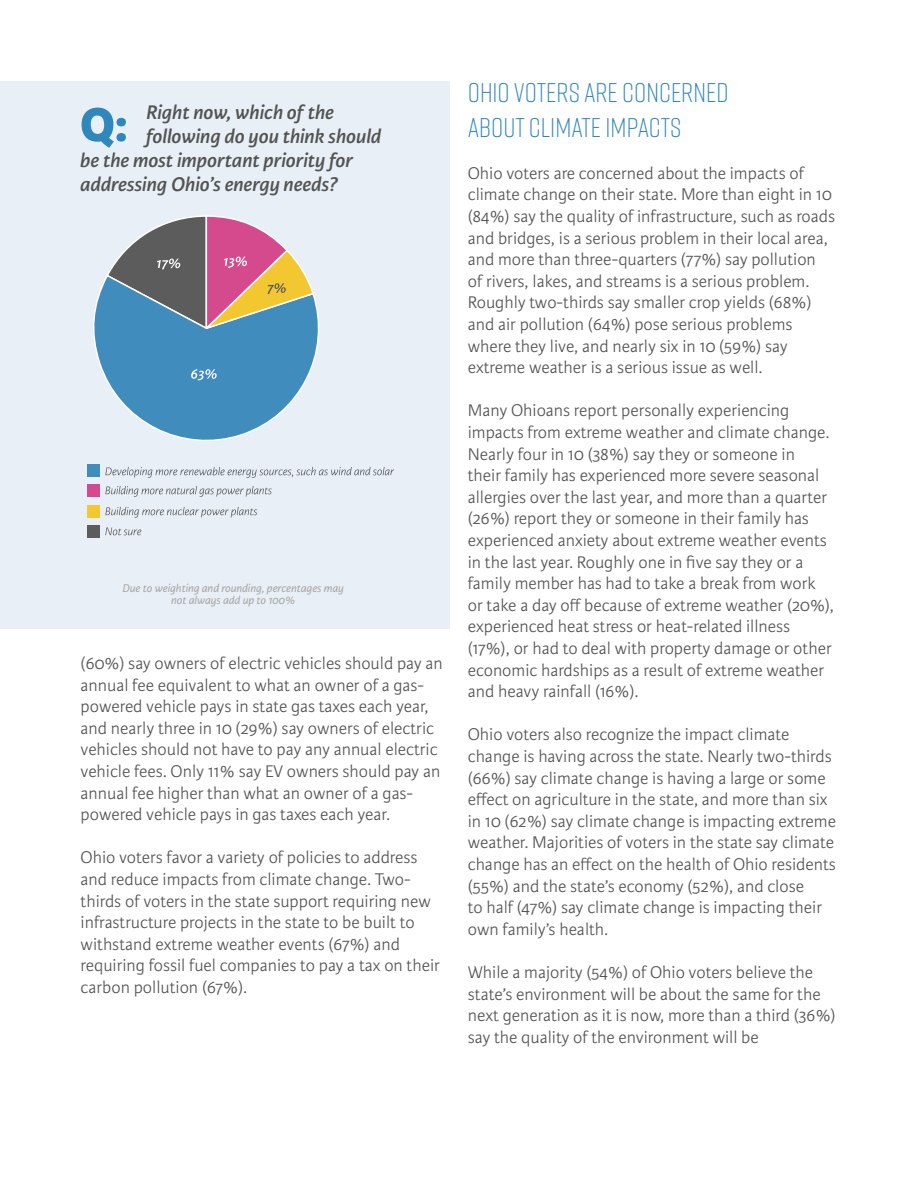
<style>
.page{position:relative;width:918px;height:1188px;background:#fff}
.page>*{position:absolute;margin:0;border:0;box-sizing:border-box;transform-origin:0 0}
.t1{font:800 50.4px "Karmina Sans";color:#3087bb}
.t2{font:300 27px/34.8px "Rift";color:#3087bb}
.Question_Copy{font:italic 600 21px "Karmina Sans";color:#535452}
.Body_Copy{font:300 18px/21.6px "Karmina Sans";color:#535452}
.Question_Copy-2{font:italic 12px/12px "Karmina Sans";color:#a9a6a5;text-align:center}
</style>
<div class="page">
<div style="left:0;top:81px;width:450px;height:548px;background:#e8eff7"></div>
<svg style="left:105px;top:486px;width:167px;height:11px"></svg>
<svg style="left:105px;top:507px;width:152px;height:11px"></svg>
<svg style="left:105px;top:467px;width:289px;height:11px"></svg>
<svg style="left:105px;top:527px;width:36px;height:8px"></svg>
<div style="left:87px;top:465px;width:12px;height:12px;background:#408cbd"></div>
<div style="left:87px;top:525px;width:12px;height:13px;background:#5c5c5c"></div>
<div style="left:87px;top:485px;width:12px;height:12px;background:#d44a8c"></div>
<div style="left:87px;top:505px;width:12px;height:12px;background:#f2c730"></div>
<svg style="left:93px;top:215px;width:226px;height:226px"></svg>
<p class="t1" style="left:80px;top:95px;width:49px">Q:</p>
<p class="Question_Copy" style="left:146px;top:100px;width:189px">Right now, which of the</p>
<p class="Question_Copy" style="left:146px;top:124px;width:237px">following do you think should</p>
<p class="Question_Copy" style="left:80px;top:148px;width:274px">be the most important priority for</p>
<p class="Question_Copy" style="left:80px;top:172px;width:260px">addressing Ohio’s energy needs?</p>
<p class="Question_Copy-2" style="left:123px;top:582px;width:223px">Due to weighting and rounding, percentages may not always add up to 100%</p>
<p class="Body_Copy" style="left:81px;top:653px;width:364px">(60%) say owners of electric vehicles should pay an annual fee equivalent to what an owner of a gas&shy;powered vehicle pays in state gas taxes each year, and nearly three in 10 (29%) say owners of electric vehicles should not have to pay any annual electric vehicle fees. Only 11% say EV owners should pay an annual fee higher than what an owner of a gas&shy;powered vehicle pays in gas taxes each year.</p>
<p class="Body_Copy" style="left:81px;top:847px;width:361px">Ohio voters favor a variety of policies to address and reduce impacts from climate change. Two&shy;thirds of voters in the state support requiring new infrastructure projects in the state to be built to withstand extreme weather events (67%) and requiring fossil fuel companies to pay a tax on their carbon pollution (67%).</p>
<p class="t2" style="left:468px;top:74px;width:262px">OHIO VOTERS ARE CONCERNED<br>ABOUT CLIMATE IMPACTS</p>
<p class="Body_Copy" style="left:468px;top:163px;width:369px">Ohio voters are concerned about the impacts of climate change on their state. More than eight in 10 (84%) say the quality of infrastructure, such as roads and bridges, is a serious problem in their local area, and more than three-quarters (77%) say pollution<br>of rivers, lakes, and streams is a serious problem.<br>Roughly two-thirds say smaller crop yields (68%) and air pollution (64%) pose serious problems where they live, and nearly six in 10 (59%) say extreme weather is a serious issue as well.</p>
<p class="Body_Copy" style="left:468px;top:400px;width:368px">Many Ohioans report personally experiencing impacts from extreme weather and climate change.<br>Nearly four in 10 (38%) say they or someone in<br>their family has experienced more severe seasonal allergies over the last year, and more than a quarter (26%) report they or someone in their family has experienced anxiety about extreme weather events in the last year. Roughly one in five say they or a family member has had to take a break from work or take a day off because of extreme weather (20%), experienced heat stress or heat-related illness (17%), or had to deal with property damage or other economic hardships as a result of extreme weather and heavy rainfall (16%).</p>
<p class="Body_Copy" style="left:468px;top:724px;width:370px">Ohio voters also recognize the impact climate change is having across the state. Nearly two-thirds (66%) say climate change is having a large or some effect on agriculture in the state, and more than six in 10 (62%) say climate change is impacting extreme weather. Majorities of voters in the state say climate change has an effect on the health of Ohio residents (55%) and the state’s economy (52%), and close<br>to half (47%) say climate change is impacting their own family’s health.</p>
<p class="Body_Copy" style="left:468px;top:962px;width:369px">While a majority (54%) of Ohio voters believe the state’s environment will be about the same for the next generation as it is now, more than a third (36%) say the quality of the environment will be</p>
</div>
